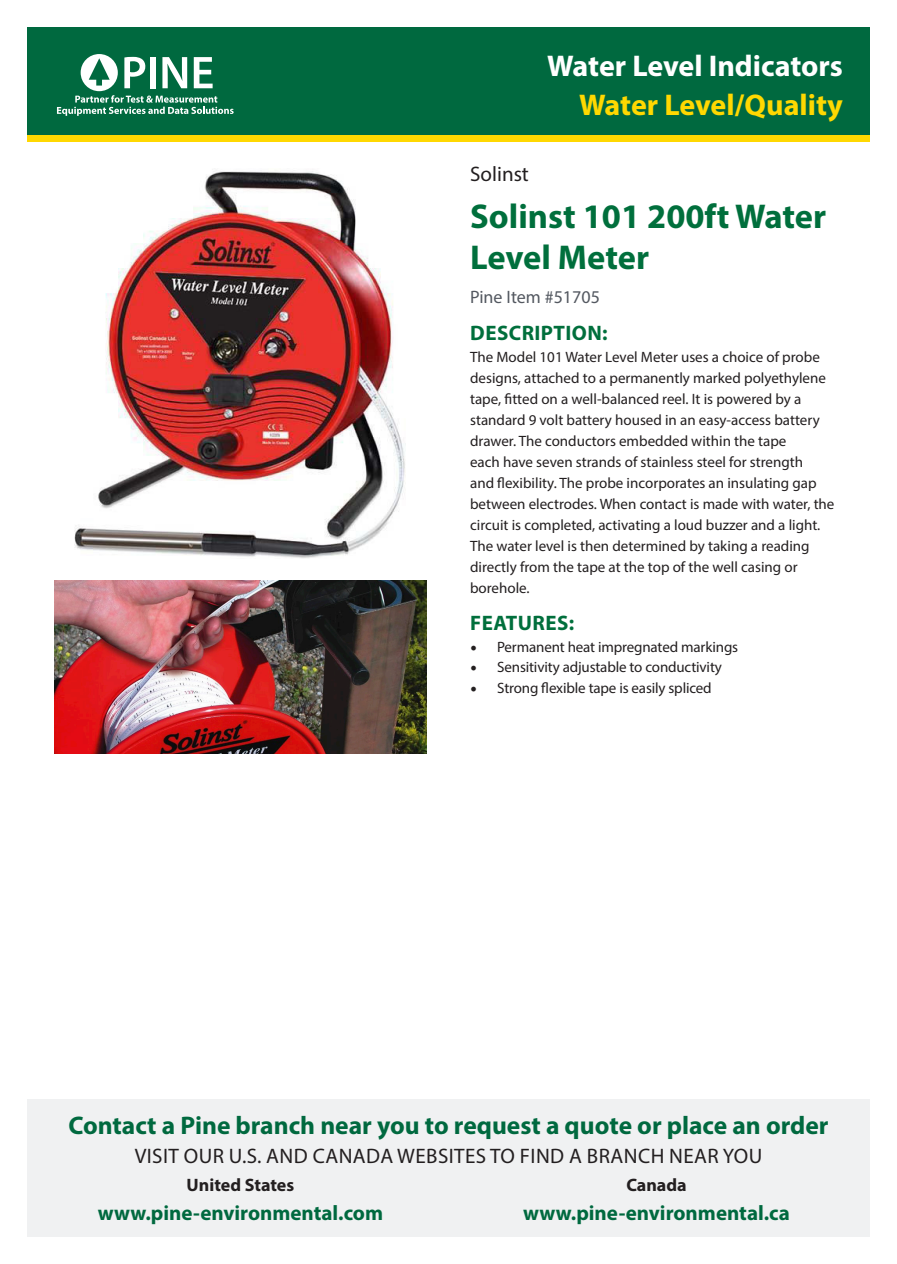
<style>
.page{position:relative;width:897px;height:1264px;background:#fff}
.page>*{position:absolute;margin:0;border:0;box-sizing:border-box;transform-origin:0 0}
.t1{font:700 34.5px/40.5px "Myriad Pro";color:#006f3c}
.t2{font:700 30px "Myriad Pro";color:#fff}
.t3{font:700 30px "Myriad Pro";color:#ffd801}
.t4{font:700 25.5px "Myriad Pro";color:#00693f}
.t5{font:700 21px "Myriad Pro";color:#00693f}
.t6{font:21px "Myriad Pro";letter-spacing:.02em;color:#231f20}
.t7{font:700 21px "Myriad Pro";letter-spacing:.02em;color:#006f3c}
.t8{font:21px "Myriad Pro";color:#231f20}
.t9{font:700 18px "Myriad Pro";color:#231f20}
.t10{font:18px "Myriad Pro";color:#535860}
.t11{font:15px/21px "Myriad Pro";color:#231f20}
.s1{font-family:"Minion Pro";font-size:18px}
</style>
<div class="page">
<div style="left:27px;top:27px;width:842px;height:108px;background:#00693f"></div>
<div style="left:27px;top:135px;width:842px;height:7px;background:#ffd801"></div>
<svg style="left:57px;top:54px;width:176px;height:62px"></svg>
<div style="left:27px;top:1099px;width:842px;height:138px;background:#f0f1f2"></div>
<img style="left:74px;top:171px;width:332px;height:387px">
<img style="left:54px;top:581px;width:373px;height:172px">
<p class="t2" style="left:547px;top:47px;width:297px">Water Level Indicators</p>
<p class="t3" style="left:579px;top:85px;width:265px">Water Level/Quality</p>
<p class="t8" style="left:470px;top:161px;width:60px">Solinst</p>
<p class="t1" style="left:470px;top:195px;width:357px">Solinst 101 200ft Water<br>Level Meter</p>
<p class="t10" style="left:470px;top:286px;width:131px">Pine Item #51705</p>
<p class="t7" style="left:470px;top:319px;width:139px">DESCRIPTION:</p>
<p class="t11" style="left:470px;top:346px;width:366px">The Model 101 Water Level Meter uses a choice of probe designs, attached to a permanently marked polyethylene tape, fitted on a well-balanced reel. It is powered by a standard 9 volt battery housed in an easy-access battery drawer. The conductors embedded within the tape<br>each have seven strands of stainless steel for strength<br>and flexibility. The probe incorporates an insulating gap between electrodes. When contact is made with water, the circuit is completed, activating a loud buzzer and a light.<br>The water level is then determined by taking a reading directly from the tape at the top of the well casing or borehole.</p>
<p class="t7" style="left:470px;top:609px;width:105px">FEATURES:</p>
<p class="t11" style="left:470px;top:636px;width:269px"><span class="s1">•</span> Permanent heat impregnated markings</p>
<p class="t11" style="left:470px;top:656px;width:253px"><span class="s1">•</span> Sensitivity adjustable to conductivity</p>
<p class="t11" style="left:470px;top:677px;width:243px"><span class="s1">•</span> Strong flexible tape is easily spliced</p>
<p class="t4" style="left:68px;top:1109px;width:761px">Contact a Pine branch near you to request a quote or place an order</p>
<p class="t6" style="left:135px;top:1143px;width:629px">VISIT OUR U.S. AND CANADA WEBSITES TO FIND A BRANCH NEAR YOU</p>
<p class="t9" style="left:187px;top:1173px;width:109px">United States</p>
<p class="t9" style="left:626px;top:1173px;width:62px">Canada</p>
<p class="t5" style="left:98px;top:1199px;width:287px">www.pine-environmental.com</p>
<p class="t5" style="left:523px;top:1199px;width:268px">www.pine-environmental.ca</p>
</div>
